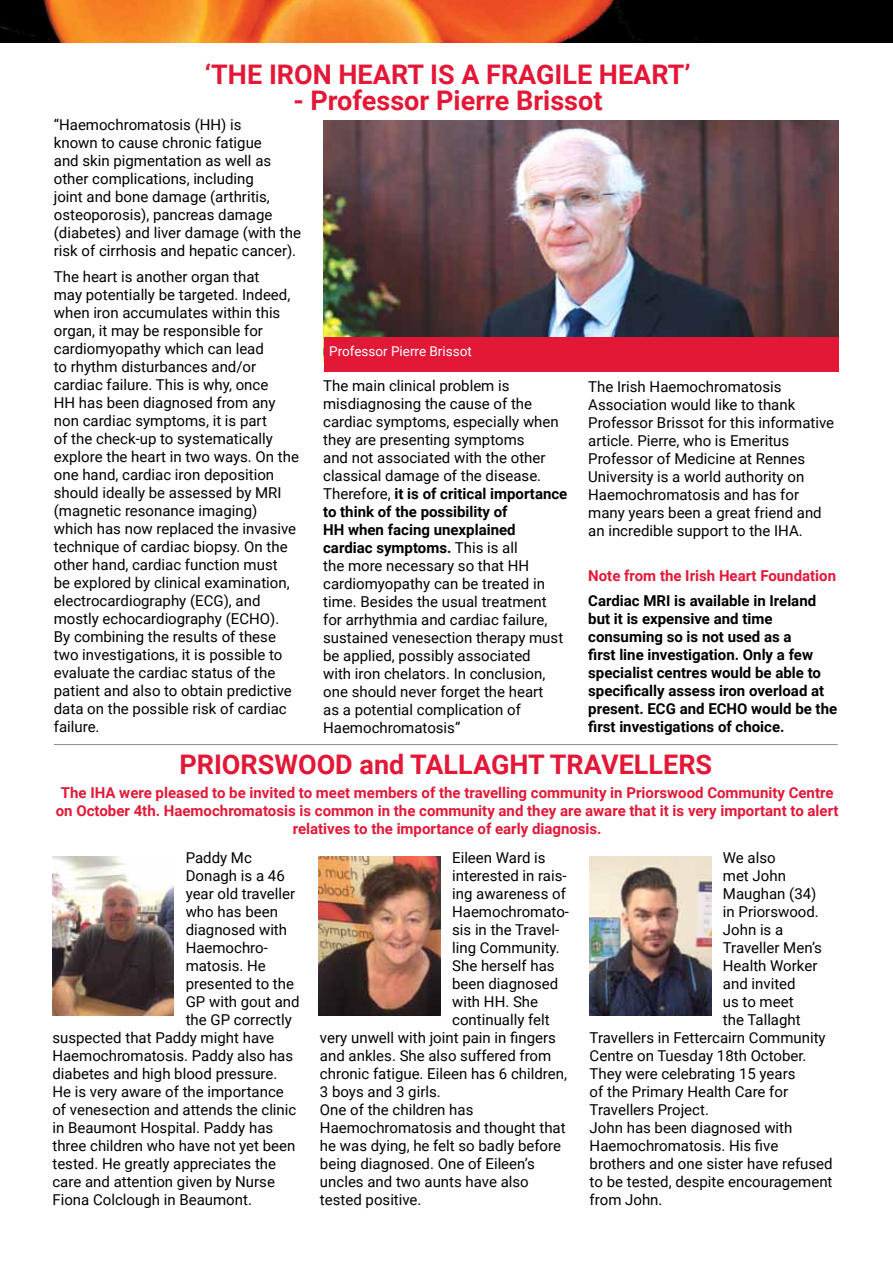
<style>
.page{position:relative;width:893px;height:1263px;background:#fff}
.page>*{position:absolute;margin:0;border:0;box-sizing:border-box;transform-origin:0 0}
.t1{font:700 27px "Roboto";color:#e31837}
.t2{font:15px/18px "Roboto";color:#000}
.t3{font:700 15px/18px "Roboto";color:#e31837;text-align:center}
.t4{font:700 15px/18px "Roboto";color:#000}
.t5{font:13.5px "Roboto";color:#fff}
.s1{font-weight:700}
</style>
<div class="page">
<div style="left:0;top:0;width:893px;height:43px;background:#000"></div>
<img style="left:0;top:0;width:639px;height:43px">
<img style="left:324px;top:121px;width:514px;height:216px">
<div style="left:324px;top:337px;width:514px;height:34px;background:#e31837"></div>
<hr style="left:54px;top:744px;width:784px;height:1px;background:#8a8c8e">
<img style="left:52px;top:857px;width:122px;height:158px">
<img style="left:319px;top:857px;width:121px;height:159px">
<img style="left:590px;top:857px;width:121px;height:159px">
<h1 class="t1" style="left:205px;top:56px;width:487px">‘THE IRON HEART IS A FRAGILE HEART’</h1>
<h1 class="t1" style="left:293px;top:81px;width:311px">- Professor Pierre Brissot</h1>
<p class="t2" style="left:54px;top:115px;width:249px">“Haemochromatosis (HH) is<br>known to cause chronic fatigue<br>and skin pigmentation as well as other complications, including<br>joint and bone damage (arthritis, osteoporosis), pancreas damage (diabetes) and liver damage (with the risk of cirrhosis and hepatic cancer).</p>
<p class="t2" style="left:54px;top:267px;width:247px">The heart is another organ that<br>may potentially be targeted. Indeed, when iron accumulates within this organ, it may be responsible for cardiomyopathy which can lead<br>to rhythm disturbances and/or cardiac failure. This is why, once<br>HH has been diagnosed from any non cardiac symptoms, it is part<br>of the check-up to systematically explore the heart in two ways. On the one hand, cardiac iron deposition should ideally be assessed by MRI (magnetic resonance imaging) which has now replaced the invasive technique of cardiac biopsy. On the other hand, cardiac function must<br>be explored by clinical examination, electrocardiography (ECG), and mostly echocardiography (ECHO).<br>By combining the results of these two investigations, it is possible to evaluate the cardiac status of the patient and also to obtain predictive data on the possible risk of cardiac failure.</p>
<p class="t5" style="left:329px;top:342px;width:144px">Professor Pierre Brissot</p>
<p class="t2" style="left:323px;top:376px;width:246px">The main clinical problem is misdiagnosing the cause of the cardiac symptoms, especially when they are presenting symptoms<br>and not associated with the other classical damage of the disease.<br>Therefore, <span class="s1">it is of critical importance to think of the possibility of<br>HH when facing unexplained cardiac symptoms.</span> This is all<br>the more necessary so that HH cardiomyopathy can be treated in time. Besides the usual treatment for arrhythmia and cardiac failure, sustained venesection therapy must be applied, possibly associated<br>with iron chelators. In conclusion, one should never forget the heart<br>as a potential complication of<br>Haemochromatosis”</p>
<p class="t2" style="left:588px;top:377px;width:247px">The Irish Haemochromatosis<br>Association would like to thank<br>Professor Brissot for this informative article. Pierre, who is Emeritus<br>Professor of Medicine at Rennes<br>University is a world authority on<br>Haemochromatosis and has for many years been a great friend and an incredible support to the IHA.</p>
<p class="t3" style="left:588px;top:566px;width:249px">Note from the Irish Heart Foundation</p>
<p class="t4" style="left:588px;top:591px;width:250px">Cardiac MRI is available in Ireland but it is expensive and time consuming so is not used as a<br>first line investigation. Only a few specialist centres would be able to specifically assess iron overload at present. ECG and ECHO would be the first investigations of choice.</p>
<h1 class="t1" style="left:179px;top:745px;width:534px">PRIORSWOOD and TALLAGHT TRAVELLERS</h1>
<p class="t3" style="left:56px;top:783px;width:784px">The IHA were pleased to be invited to meet members of the travelling community in Priorswood Community Centre on October 4th. Haemochromatosis is common in the community and they are aware that it is very important to alert relatives to the importance of early diagnosis.</p>
<p class="t2" style="left:186px;top:848px;width:68px">Paddy Mc</p>
<p class="t2" style="left:186px;top:866px;width:101px">Donagh is a 46</p>
<p class="t2" style="left:186px;top:884px;width:111px">year old traveller</p>
<p class="t2" style="left:186px;top:902px;width:94px">who has been</p>
<p class="t2" style="left:186px;top:920px;width:103px">diagnosed with</p>
<p class="t2" style="left:186px;top:938px;width:84px">Haemochro-</p>
<p class="t2" style="left:186px;top:956px;width:82px">matosis. He</p>
<p class="t2" style="left:186px;top:974px;width:110px">presented to the</p>
<p class="t2" style="left:186px;top:992px;width:115px">GP with gout and</p>
<p class="t2" style="left:186px;top:1010px;width:108px">the GP correctly</p>
<p class="t2" style="left:52px;top:1028px;width:223px">suspected that Paddy might have</p>
<p class="t2" style="left:52px;top:1046px;width:242px">Haemochromatosis. Paddy also has</p>
<p class="t2" style="left:52px;top:1064px;width:227px">diabetes and high blood pressure.</p>
<p class="t2" style="left:52px;top:1082px;width:233px">He is very aware of the importance</p>
<p class="t2" style="left:52px;top:1100px;width:245px">of venesection and attends the clinic</p>
<p class="t2" style="left:52px;top:1118px;width:222px">in Beaumont Hospital. Paddy has</p>
<p class="t2" style="left:52px;top:1136px;width:244px">three children who have not yet been</p>
<p class="t2" style="left:52px;top:1154px;width:225px">tested. He greatly appreciates the</p>
<p class="t2" style="left:52px;top:1172px;width:224px">care and attention given by Nurse</p>
<p class="t2" style="left:52px;top:1190px;width:201px">Fiona Colclough in Beaumont.</p>
<p class="t2" style="left:452px;top:848px;width:95px">Eileen Ward is</p>
<p class="t2" style="left:452px;top:866px;width:116px">interested in rais-</p>
<p class="t2" style="left:452px;top:884px;width:115px">ing awareness of</p>
<p class="t2" style="left:452px;top:902px;width:118px">Haemochromato-</p>
<p class="t2" style="left:452px;top:920px;width:109px">sis in the Travel-</p>
<p class="t2" style="left:452px;top:938px;width:109px">ling Community.</p>
<p class="t2" style="left:452px;top:956px;width:104px">She herself has</p>
<p class="t2" style="left:452px;top:974px;width:107px">been diagnosed</p>
<p class="t2" style="left:452px;top:992px;width:87px">with HH. She</p>
<p class="t2" style="left:452px;top:1010px;width:99px">continually felt</p>
<p class="t2" style="left:320px;top:1028px;width:238px">very unwell with joint pain in fingers</p>
<p class="t2" style="left:320px;top:1046px;width:233px">and ankles. She also suffered from</p>
<p class="t2" style="left:320px;top:1064px;width:248px">chronic fatigue. Eileen has 6 children,</p>
<p class="t2" style="left:320px;top:1082px;width:122px">3 boys and 3 girls.</p>
<p class="t2" style="left:320px;top:1100px;width:155px">One of the children has</p>
<p class="t2" style="left:320px;top:1118px;width:247px">Haemochromatosis and thought that</p>
<p class="t2" style="left:320px;top:1136px;width:243px">he was dying, he felt so badly before</p>
<p class="t2" style="left:320px;top:1154px;width:216px">being diagnosed. One of Eileen’s</p>
<p class="t2" style="left:320px;top:1172px;width:210px">uncles and two aunts have also</p>
<p class="t2" style="left:320px;top:1190px;width:103px">tested positive.</p>
<p class="t2" style="left:723px;top:848px;width:54px">We also</p>
<p class="t2" style="left:723px;top:866px;width:65px">met John</p>
<p class="t2" style="left:723px;top:884px;width:95px">Maughan (34)</p>
<p class="t2" style="left:723px;top:902px;width:97px">in Priorswood.</p>
<p class="t2" style="left:723px;top:920px;width:62px">John is a</p>
<p class="t2" style="left:723px;top:938px;width:101px">Traveller Men’s</p>
<p class="t2" style="left:723px;top:956px;width:96px">Health Worker</p>
<p class="t2" style="left:723px;top:974px;width:74px">and invited</p>
<p class="t2" style="left:723px;top:992px;width:72px">us to meet</p>
<p class="t2" style="left:723px;top:1010px;width:79px">the Tallaght</p>
<p class="t2" style="left:590px;top:1028px;width:238px">Travellers in Fettercairn Community</p>
<p class="t2" style="left:590px;top:1046px;width:218px">Centre on Tuesday 18th October.</p>
<p class="t2" style="left:590px;top:1064px;width:207px">They were celebrating 15 years</p>
<p class="t2" style="left:590px;top:1082px;width:200px">of the Primary Health Care for</p>
<p class="t2" style="left:590px;top:1100px;width:121px">Travellers Project.</p>
<p class="t2" style="left:590px;top:1118px;width:204px">John has been diagnosed with</p>
<p class="t2" style="left:590px;top:1136px;width:190px">Haemochromatosis. His five</p>
<p class="t2" style="left:590px;top:1154px;width:245px">brothers and one sister have refused</p>
<p class="t2" style="left:590px;top:1172px;width:244px">to be tested, despite encouragement</p>
<p class="t2" style="left:590px;top:1190px;width:74px">from John.</p>
</div>
